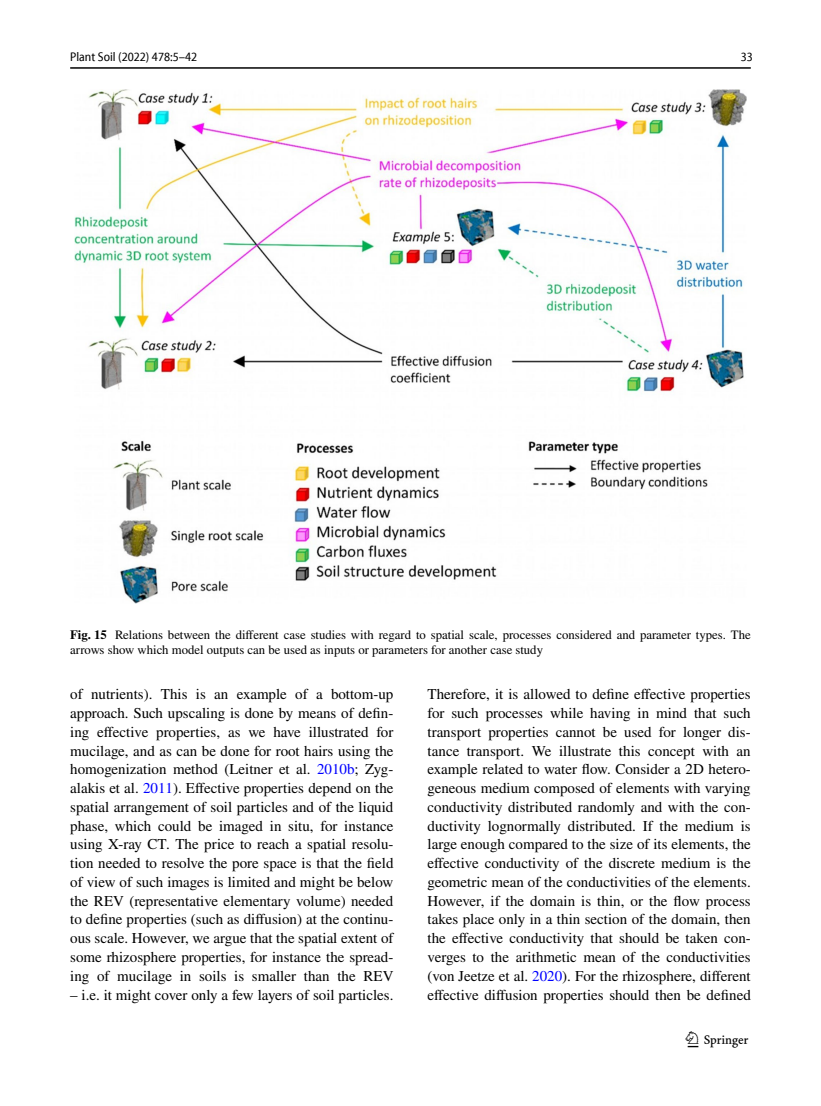
<style>
.page{position:relative;width:821px;height:1106px;background:#fff}
.page>*{position:absolute;margin:0;border:0;box-sizing:border-box;transform-origin:0 0}
.t1{font:22.5px "Springnew Regular 3";color:#000}
.t2{font:15px/18.8px "STIX";color:#000;text-align:justify}
.t3{font:12.75px/15px "STIX";color:#000}
.t4{font:semi-condensed 12.75px "Myriad Pro Unic";color:#000}
.s1{font-weight:700}
.s2{color:#00f}
</style>
<div class="page">
<hr style="left:70px;top:67px;width:680px;height:2px;background:#000">
<img style="left:74px;top:89px;width:672px;height:515px">
<p class="t4" style="left:70px;top:52px;width:129px">Plant Soil (2022) 478:5–42</p>
<p class="t4" style="left:741px;top:52px;width:14px">33</p>
<p class="t3" style="left:70px;top:628px;width:682px"><span class="s1">Fig. 15</span> Relations between the different case studies with regard to spatial scale, processes considered and parameter types. The arrows show which model outputs can be used as inputs or parameters for another case study</p>
<p class="t2" style="left:70px;top:686px;width:325px">of nutrients). This is an example of a bottom-up approach. Such upscaling is done by means of defin&shy;ing effective properties, as we have illustrated for mucilage, and as can be done for root hairs using the homogenization method (Leitner et al. <span class="s2">2010b</span>; Zyg&shy;alakis et al. <span class="s2">2011</span>). Effective properties depend on the spatial arrangement of soil particles and of the liquid phase, which could be imaged in situ, for instance using X-ray CT. The price to reach a spatial resolu&shy;tion needed to resolve the pore space is that the field of view of such images is limited and might be below the REV (representative elementary volume) needed to define properties (such as diffusion) at the continu&shy;ous scale. However, we argue that the spatial extent of some rhizosphere properties, for instance the spread&shy;ing of mucilage in soils is smaller than the REV</p>
<p class="t2" style="left:70px;top:986px;width:325px">– i.e. it might cover only a few layers of soil particles.</p>
<p class="t2" style="left:427px;top:686px;width:325px">Therefore, it is allowed to define effective properties for such processes while having in mind that such transport properties cannot be used for longer dis&shy;tance transport. We illustrate this concept with an example related to water flow. Consider a 2D hetero&shy;geneous medium composed of elements with varying conductivity distributed randomly and with the con&shy;ductivity lognormally distributed. If the medium is large enough compared to the size of its elements, the effective conductivity of the discrete medium is the geometric mean of the conductivities of the elements.<br>However, if the domain is thin, or the flow process takes place only in a thin section of the domain, then the effective conductivity that should be taken con&shy;verges to the arithmetic mean of the conductivities (von Jeetze et al. <span class="s2">2020</span>). For the rhizosphere, different effective diffusion properties should then be defined</p>
<h1 class="t1" style="left:687px;top:1031px;width:62px">1 3</h1>
</div>
